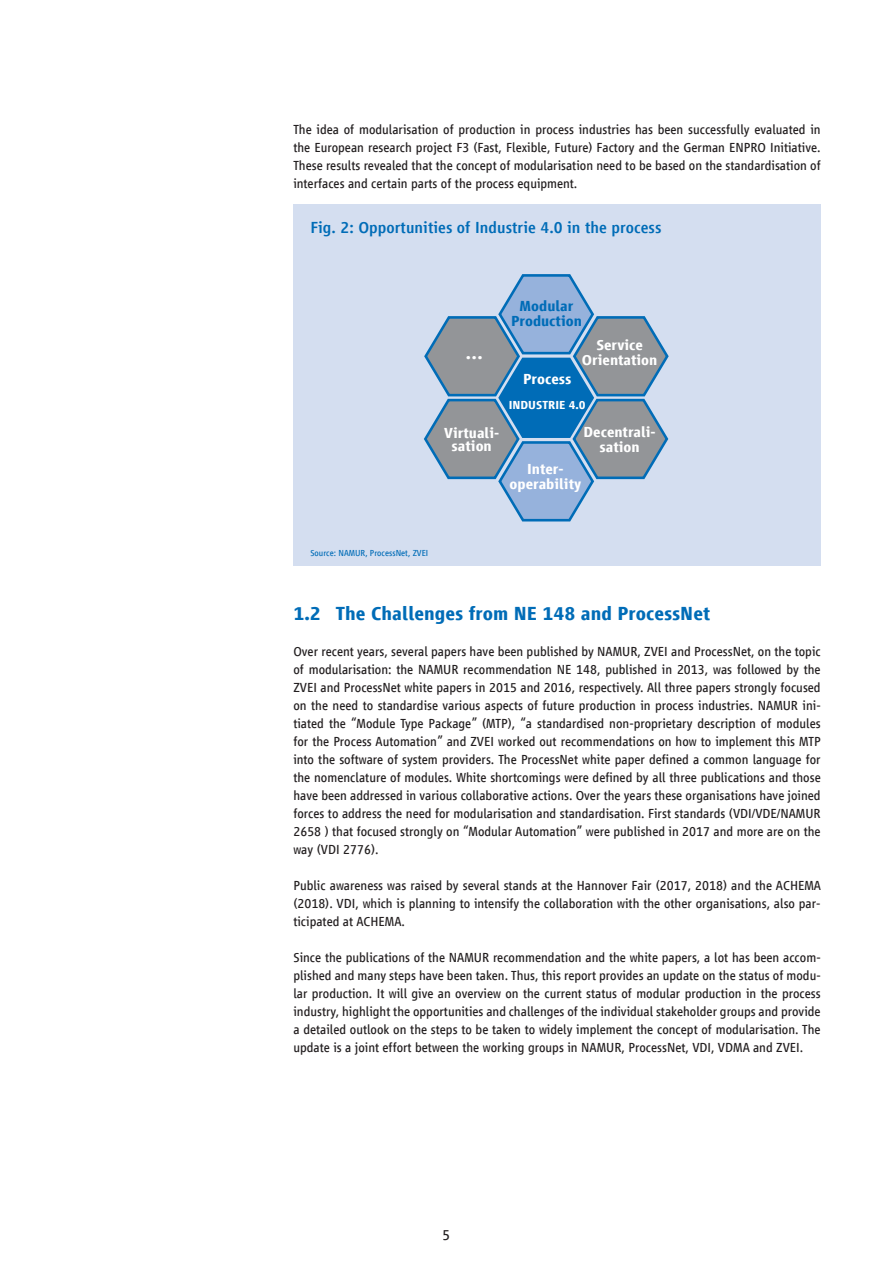
<style>
.page{position:relative;width:893px;height:1263px;background:#fff}
.page>*{position:absolute;margin:0;border:0;box-sizing:border-box;transform-origin:0 0}
.t1{font:700 19.5px "Vialog LT Com";color:#006cb7}
.t2{font:700 17.55px "Vialog LT Com";color:#fff}
.t3{font:500 16.5px "Vialog LT Com";letter-spacing:.005em;color:#006cb7}
.t4{font:700 15px/15px "Vialog LT Com";color:#fff;text-align:center}
.t5{font:700 15px/15px "Vialog LT Com";color:#006cb7;text-align:center}
.t6{font:15px "Vialog LT Com";color:#231f20}
.t7{font:13.5px/18px "Vialog LT Com";color:#231f20;text-align:justify}
.t8{font:700 12px "Vialog LT Com";color:#fff}
.t9{font:9px "Vialog LT Com";color:#006cb7}
</style>
<div class="page">
<div style="left:293px;top:205px;width:528px;height:361px;background:#d4def0"></div>
<svg style="left:424px;top:274px;width:245px;height:248px"></svg>
<p class="t7" style="left:293px;top:121px;width:529px">The idea of modularisation of production in process industries has been successfully evaluated in the European research project F3 (Fast, Flexible, Future) Factory and the German ENPRO Initiative.<br>These results revealed that the concept of modularisation need to be based on the standardisation of interfaces and certain parts of the process equipment.</p>
<p class="t3" style="left:310px;top:219px;width:352px">Fig. 2: Opportunities of Industrie 4.0 in the process</p>
<p class="t5" style="left:511px;top:298px;width:72px">Modular<br>Production</p>
<p class="t4" style="left:596px;top:338px;width:48px">Service</p>
<p class="t2" style="left:465px;top:343px;width:19px">…</p>
<p class="t4" style="left:582px;top:353px;width:77px">Orientation</p>
<p class="t4" style="left:444px;top:426px;width:57px;line-height:13.5px">Virtuali&shy;sation</p>
<p class="t4" style="left:523px;top:372px;width:50px">Process</p>
<p class="t8" style="left:509px;top:399px;width:35px">Industrie</p>
<p class="t8" style="left:569px;top:399px;width:18px">4.0</p>
<p class="t4" style="left:583px;top:424px;width:74px">Decentrali&shy;sation</p>
<p class="t4" style="left:510px;top:462px;width:73px">Inter&shy;operability</p>
<p class="t9" style="left:310px;top:548px;width:40px">Source: Namur</p>
<p class="t9" style="left:365px;top:548px;width:65px">, ProcessNet, ZVEI</p>
<h1 class="t1" style="left:293px;top:603px;width:418px">1.2 The Challenges from NE 148 and ProcessNet</h1>
<p class="t7" style="left:293px;top:643px;width:529px">Over recent years, several papers have been published by NAMUR, ZVEI and ProcessNet, on the topic of modularisation: the NAMUR recommendation NE 148, published in 2013, was followed by the ZVEI and ProcessNet white papers in 2015 and 2016, respectively. All three papers strongly focused on the need to standardise various aspects of future production in process industries. NAMUR ini&shy;tiated the “Module Type Package” (MTP), “a standardised non-proprietary description of modules for the Process Automation” and ZVEI worked out recommendations on how to implement this MTP into the software of system providers. The ProcessNet white paper defined a common language for the nomenclature of modules. White shortcomings were defined by all three publications and those have been addressed in various collaborative actions. Over the years these organisations have joined forces to address the need for modularisation and standardisation. First standards (VDI/VDE/NAMUR 2658 ) that focused strongly on “Modular Automation” were published in 2017 and more are on the way (VDI 2776).</p>
<p class="t7" style="left:293px;top:877px;width:529px">Public awareness was raised by several stands at the Hannover Fair (2017, 2018) and the ACHEMA (2018). VDI, which is planning to intensify the collaboration with the other organisations, also par&shy;ticipated at ACHEMA.</p>
<p class="t7" style="left:293px;top:949px;width:529px">Since the publications of the NAMUR recommendation and the white papers, a lot has been accom&shy;plished and many steps have been taken. Thus, this report provides an update on the status of modu&shy;lar production. It will give an overview on the current status of modular production in the process industry, highlight the opportunities and challenges of the individual stakeholder groups and provide a detailed outlook on the steps to be taken to widely implement the concept of modularisation. The update is a joint effort between the working groups in NAMUR, ProcessNet, VDI, VDMA and ZVEI.</p>
<p class="t6" style="left:443px;top:1226px;width:9px">5</p>
</div>
